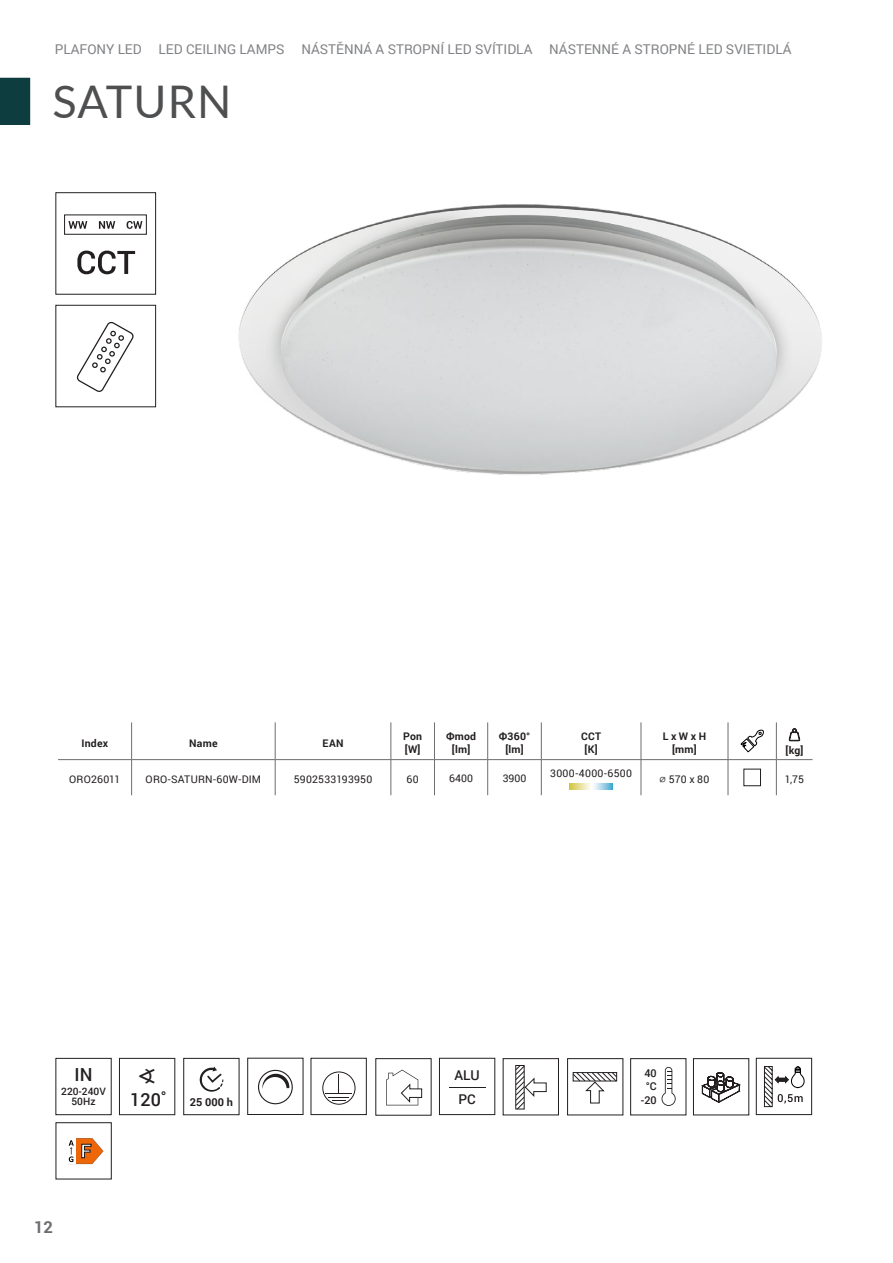
<style>
.page{position:relative;width:893px;height:1263px;background:#fff}
.page>*{position:absolute;margin:0;border:0;box-sizing:border-box;transform-origin:0 0}
.t1{font:45px "Lato";letter-spacing:.025em;color:#4e4f50}
.t2{font:27px "Cambria Math";color:#231f20}
.t3{font:500 18px "Roboto";color:#231f20}
.t4{font:700 16.5px "Roboto";color:#6c6d70}
.t5{font:500 15px "Roboto";color:#231f20}
.t6{font:13.5px "Roboto";color:#808285}
.t7{font:500 13.5px/24px "Roboto";color:#231f20}
.t8{font:700 10.95px "Roboto";color:#231f20}
.t9{font:500 10.8px/13.5px "Roboto";color:#231f20;text-align:center}
.t10{font:10.5px "Roboto";letter-spacing:.02em;color:#231f20}
.t11{font:700 10.5px/12.6px "Roboto";letter-spacing:.02em;color:#231f20;text-align:center}
.t12{font:500 10.2px/10.5px "Roboto";color:#231f20;text-align:center}
.s1{font-family:"Cambria Math";font-size:12px}
</style>
<div class="page">
<hr style="left:131px;top:722px;width:1px;height:37px;background:#6c6d70">
<hr style="left:275px;top:722px;width:1px;height:37px;background:#6c6d70">
<hr style="left:391px;top:722px;width:1px;height:37px;background:#6c6d70">
<hr style="left:434px;top:722px;width:1px;height:37px;background:#6c6d70">
<hr style="left:487px;top:722px;width:1px;height:37px;background:#6c6d70">
<hr style="left:541px;top:722px;width:1px;height:37px;background:#6c6d70">
<hr style="left:641px;top:722px;width:1px;height:37px;background:#6c6d70">
<hr style="left:728px;top:722px;width:1px;height:37px;background:#6c6d70">
<hr style="left:776px;top:722px;width:1px;height:37px;background:#6c6d70">
<hr style="left:58px;top:759px;width:74px;height:1px;background:#6c6d70">
<hr style="left:132px;top:759px;width:143px;height:1px;background:#6c6d70">
<hr style="left:131px;top:760px;width:1px;height:35px;background:#6c6d70">
<hr style="left:275px;top:759px;width:116px;height:1px;background:#6c6d70">
<hr style="left:275px;top:760px;width:1px;height:35px;background:#6c6d70">
<hr style="left:391px;top:760px;width:1px;height:35px;background:#6c6d70">
<hr style="left:434px;top:760px;width:1px;height:35px;background:#6c6d70">
<hr style="left:487px;top:760px;width:1px;height:35px;background:#6c6d70">
<hr style="left:541px;top:759px;width:100px;height:1px;background:#6c6d70">
<hr style="left:541px;top:760px;width:1px;height:35px;background:#6c6d70">
<hr style="left:641px;top:759px;width:87px;height:1px;background:#6c6d70">
<hr style="left:641px;top:760px;width:1px;height:35px;background:#6c6d70">
<hr style="left:728px;top:759px;width:48px;height:1px;background:#6c6d70">
<hr style="left:728px;top:760px;width:1px;height:35px;background:#6c6d70">
<hr style="left:776px;top:759px;width:36px;height:1px;background:#6c6d70">
<hr style="left:776px;top:760px;width:1px;height:35px;background:#6c6d70">
<hr style="left:391px;top:759px;width:43px;height:1px;background:#6c6d70">
<hr style="left:434px;top:759px;width:54px;height:1px;background:#6c6d70">
<hr style="left:488px;top:759px;width:53px;height:1px;background:#6c6d70">
<svg style="left:740px;top:729px;width:24px;height:24px"></svg>
<svg style="left:789px;top:728px;width:11px;height:13px"></svg>
<svg style="left:570px;top:783px;width:42px;height:6px"></svg>
<div style="left:744px;top:769px;width:17px;height:17px;border:1px solid #231f20"></div>
<hr style="left:449px;top:1087px;width:36px;height:1px;background:#231f20">
<div style="left:439px;top:1058px;width:56px;height:57px;border:1px solid #231f20"></div>
<div style="left:56px;top:305px;width:100px;height:102px;border:1px solid #231f20"></div>
<svg style="left:76px;top:322px;width:58px;height:70px"></svg>
<svg style="left:77px;top:251px;width:58px;height:23px"></svg>
<svg style="left:68px;top:221px;width:19px;height:8px"></svg>
<svg style="left:99px;top:221px;width:16px;height:8px"></svg>
<svg style="left:127px;top:221px;width:15px;height:8px"></svg>
<div style="left:64px;top:215px;width:83px;height:20px;border:1px solid #231f20"></div>
<img style="left:238px;top:204px;width:584px;height:271px">
<div style="left:247px;top:1058px;width:56px;height:57px;border:1px solid #231f20"></div>
<div style="left:258px;top:1070px;width:35px;height:34px;border:1px solid #231f20;border-radius:50%"></div>
<svg style="left:262px;top:1074px;width:27px;height:15px"></svg>
<svg style="left:68px;top:1138px;width:35px;height:26px"></svg>
<svg style="left:386px;top:1070px;width:36px;height:35px"></svg>
<div style="left:322px;top:1071px;width:33px;height:34px;border:1px solid #231f20;border-radius:50%"></div>
<svg style="left:326px;top:1073px;width:26px;height:28px"></svg>
<div style="left:567px;top:1058px;width:56px;height:57px;border:1px solid #231f20"></div>
<svg style="left:572px;top:1072px;width:46px;height:32px"></svg>
<div style="left:503px;top:1058px;width:56px;height:57px;border:1px solid #231f20"></div>
<svg style="left:515px;top:1065px;width:32px;height:45px"></svg>
<div style="left:311px;top:1058px;width:55px;height:57px;border:1px solid #231f20"></div>
<div style="left:184px;top:1058px;width:55px;height:57px;border:1px solid #231f20"></div>
<div style="left:56px;top:1058px;width:55px;height:57px;border:1px solid #231f20"></div>
<div style="left:119px;top:1058px;width:56px;height:57px;border:1px solid #231f20"></div>
<svg style="left:200px;top:1066px;width:23px;height:26px"></svg>
<div style="left:630px;top:1058px;width:56px;height:57px;border:1px solid #231f20"></div>
<svg style="left:661px;top:1067px;width:15px;height:39px"></svg>
<div style="left:693px;top:1058px;width:56px;height:57px;border:1px solid #231f20"></div>
<svg style="left:702px;top:1072px;width:38px;height:31px"></svg>
<div style="left:756px;top:1058px;width:56px;height:57px;border:1px solid #231f20"></div>
<svg style="left:764px;top:1066px;width:41px;height:41px"></svg>
<svg style="left:0;top:78px;width:30px;height:47px"></svg>
<p class="t6" style="left:55px;top:39px;width:738px">PLAFONY LED LED CEILING LAMPS NÁSTĚNNÁ A STROPNÍ LED SVÍTIDLA NÁSTENNÉ A STROPNÉ LED SVIETIDLÁ</p>
<h1 class="t1" style="left:53px;top:70px;width:180px">SATURN</h1>
<p class="t11" style="left:81px;top:736px;width:28px">Index</p>
<p class="t11" style="left:189px;top:736px;width:30px">Name</p>
<p class="t11" style="left:322px;top:736px;width:23px">EAN</p>
<p class="t11" style="left:403px;top:730px;width:21px;text-align:left">Pon [W]</p>
<p class="t11" style="left:446px;top:730px;width:32px">Фmod [lm]</p>
<p class="t11" style="left:499px;top:730px;width:33px">Ф360° [lm]</p>
<p class="t11" style="left:581px;top:730px;width:22px">CCT [K]</p>
<p class="t11" style="left:663px;top:730px;width:45px">L x W x H [mm]</p>
<p class="t11" style="left:785px;top:743px;width:20px">[kg]</p>
<p class="t10" style="left:69px;top:772px;width:53px">ORO26011</p>
<p class="t10" style="left:146px;top:772px;width:117px">ORO-SATURN-60W-DIM</p>
<p class="t10" style="left:294px;top:772px;width:80px">5902533193950</p>
<p class="t10" style="left:407px;top:772px;width:14px">60</p>
<p class="t10" style="left:449px;top:770px;width:25px">6400</p>
<p class="t10" style="left:503px;top:770px;width:25px">3900</p>
<p class="t10" style="left:550px;top:765px;width:83px">3000-4000-6500</p>
<p class="t10" style="left:660px;top:772px;width:51px"><span class="s1">⌀</span> 570 x 80</p>
<p class="t10" style="left:785px;top:772px;width:21px">1,75</p>
<h3 class="t3" style="left:75px;top:1062px;width:19px">IN</h3>
<p class="t12" style="left:61px;top:1085px;width:46px">220-240V<br>50Hz</p>
<h2 class="t2" style="left:138px;top:1059px;width:20px">∢</h2>
<h3 class="t3" style="left:130px;top:1086px;width:32px">120</h3>
<p class="t8" style="left:190px;top:1094px;width:44px">25 000 h</p>
<p class="t5" style="left:161px;top:1086px;width:7px">°</p>
<p class="t4" style="left:34px;top:1215px;width:20px">12</p>
<p class="t7" style="left:455px;top:1063px;width:27px">ALU<br>PC</p>
<p class="t9" style="left:641px;top:1065px;width:17px">40 °C -20</p>
</div>
